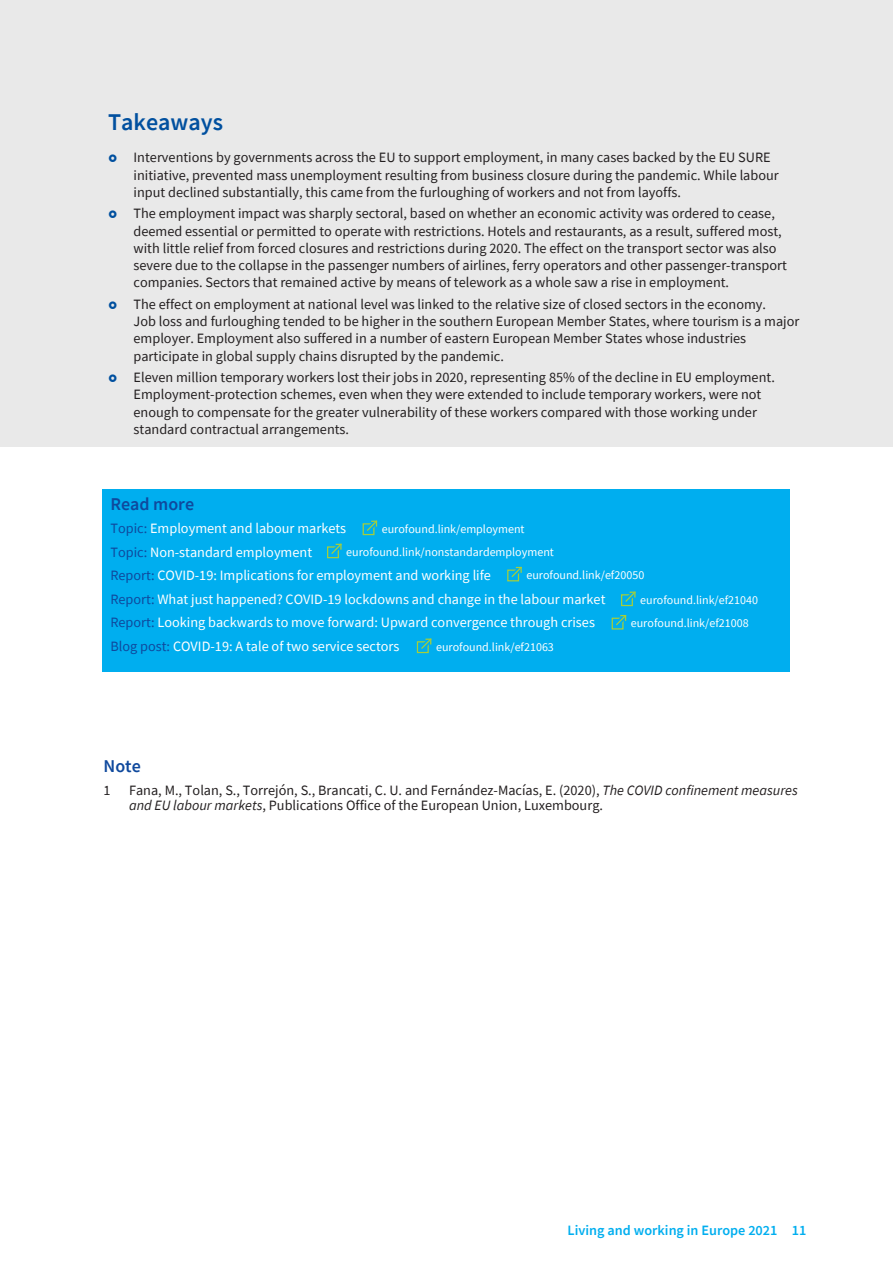
<style>
.page{position:relative;width:893px;height:1263px;background:#fff}
.page>*{position:absolute;margin:0;border:0;box-sizing:border-box;transform-origin:0 0}
.t1{font:600 24px "Source Sans Pro";color:#01509f}
.t2{font:600 18px "Source Sans Pro";color:#0f499d}
.t3{font:14.25px/17.2px "Source Sans Pro";color:#231f20}
.t4{font:14.25px "Source Sans Pro";color:#fff}
.t5{font:600 14.25px "Source Sans Pro";color:#00aeef}
.t6{font:12px "Source Sans Pro";color:#fff}
.s1{color:#0f499d}
.s2{font-style:italic}
</style>
<div class="page">
<div style="left:0;top:0;width:893px;height:446px;background:#e9e9e9"></div>
<div style="left:102px;top:490px;width:688px;height:182px;background:#00aeef"></div>
<div style="left:363px;top:523px;width:11px;height:12px;border:1px solid #a6ce39"></div>
<svg style="left:365px;top:520px;width:13px;height:12px"></svg>
<div style="left:327px;top:546px;width:12px;height:12px;border:1px solid #a6ce39"></div>
<svg style="left:330px;top:543px;width:12px;height:12px"></svg>
<div style="left:507px;top:569px;width:12px;height:12px;border:1px solid #a6ce39"></div>
<svg style="left:510px;top:566px;width:12px;height:13px"></svg>
<div style="left:621px;top:594px;width:12px;height:12px;border:1px solid #a6ce39"></div>
<svg style="left:624px;top:591px;width:12px;height:12px"></svg>
<div style="left:612px;top:618px;width:11px;height:11px;border:1px solid #a6ce39"></div>
<svg style="left:615px;top:615px;width:12px;height:12px"></svg>
<div style="left:417px;top:641px;width:12px;height:12px;border:1px solid #a6ce39"></div>
<svg style="left:420px;top:638px;width:12px;height:12px"></svg>
<p class="t1" style="left:108px;top:107px;width:117px">Takeaways</p>
<p class="t3" style="left:134px;top:149px;width:647px">Interventions by governments across the EU to support employment, in many cases backed by the EU SURE initiative, prevented mass unemployment resulting from business closure during the pandemic. While labour input declined substantially, this came from the furloughing of workers and not from layoffs.</p>
<p class="t3" style="left:134px;top:205px;width:655px">The employment impact was sharply sectoral, based on whether an economic activity was ordered to cease, deemed essential or permitted to operate with restrictions. Hotels and restaurants, as a result, suffered most, with little relief from forced closures and restrictions during 2020. The effect on the transport sector was also severe due to the collapse in the passenger numbers of airlines, ferry operators and other passenger-transport companies. Sectors that remained active by means of telework as a whole saw a rise in employment.</p>
<p class="t3" style="left:134px;top:295px;width:667px">The effect on employment at national level was linked to the relative size of closed sectors in the economy.<br>Job loss and furloughing tended to be higher in the southern European Member States, where tourism is a major employer. Employment also suffered in a number of eastern European Member States whose industries participate in global supply chains disrupted by the pandemic.</p>
<p class="t3" style="left:134px;top:368px;width:643px">Eleven million temporary workers lost their jobs in 2020, representing 85% of the decline in EU employment.<br>Employment-protection schemes, even when they were extended to include temporary workers, were not enough to compensate for the greater vulnerability of these workers compared with those working under standard contractual arrangements.</p>
<p class="t2" style="left:110px;top:492px;width:85px">Read more</p>
<p class="t4" style="left:110px;top:519px;width:237px"><span class="s1">Topic:</span> Employment and labour markets</p>
<p class="t4" style="left:110px;top:543px;width:203px"><span class="s1">Topic:</span> Non-standard employment</p>
<p class="t4" style="left:110px;top:566px;width:382px"><span class="s1">Report:</span> COVID-19: Implications for employment and working life</p>
<p class="t4" style="left:110px;top:590px;width:497px"><span class="s1">Report:</span> What just happened? COVID-19 lockdowns and change in the labour market</p>
<p class="t4" style="left:110px;top:613px;width:486px"><span class="s1">Report:</span> Looking backwards to move forward: Upward convergence through crises</p>
<p class="t4" style="left:110px;top:637px;width:291px"><span class="s1">Blog post:</span> COVID-19: A tale of two service sectors</p>
<p class="t6" style="left:382px;top:521px;width:144px">eurofound.link/employment</p>
<p class="t6" style="left:346px;top:544px;width:209px">eurofound.link/nonstandardemployment</p>
<p class="t6" style="left:526px;top:567px;width:119px">eurofound.link/ef20050</p>
<p class="t6" style="left:640px;top:592px;width:119px">eurofound.link/ef21040</p>
<p class="t6" style="left:631px;top:615px;width:119px">eurofound.link/ef21008</p>
<p class="t6" style="left:436px;top:639px;width:119px">eurofound.link/ef21063</p>
<p class="t2" style="left:104px;top:754px;width:39px">Note</p>
<p class="t3" style="left:104px;top:782px;width:9px">1</p>
<p class="t3" style="left:129px;top:783px;width:670px;line-height:15px">Fana, M., Tolan, S., Torrejón, S., Brancati, C. U. and Fernández-Macías, E. (2020), <span class="s2">The COVID confinement measures and EU labour markets</span>, Publications Office of the European Union, Luxembourg.</p>
<p class="t5" style="left:568px;top:1220px;width:240px">Living and working in Europe 2021 11</p>
</div>
